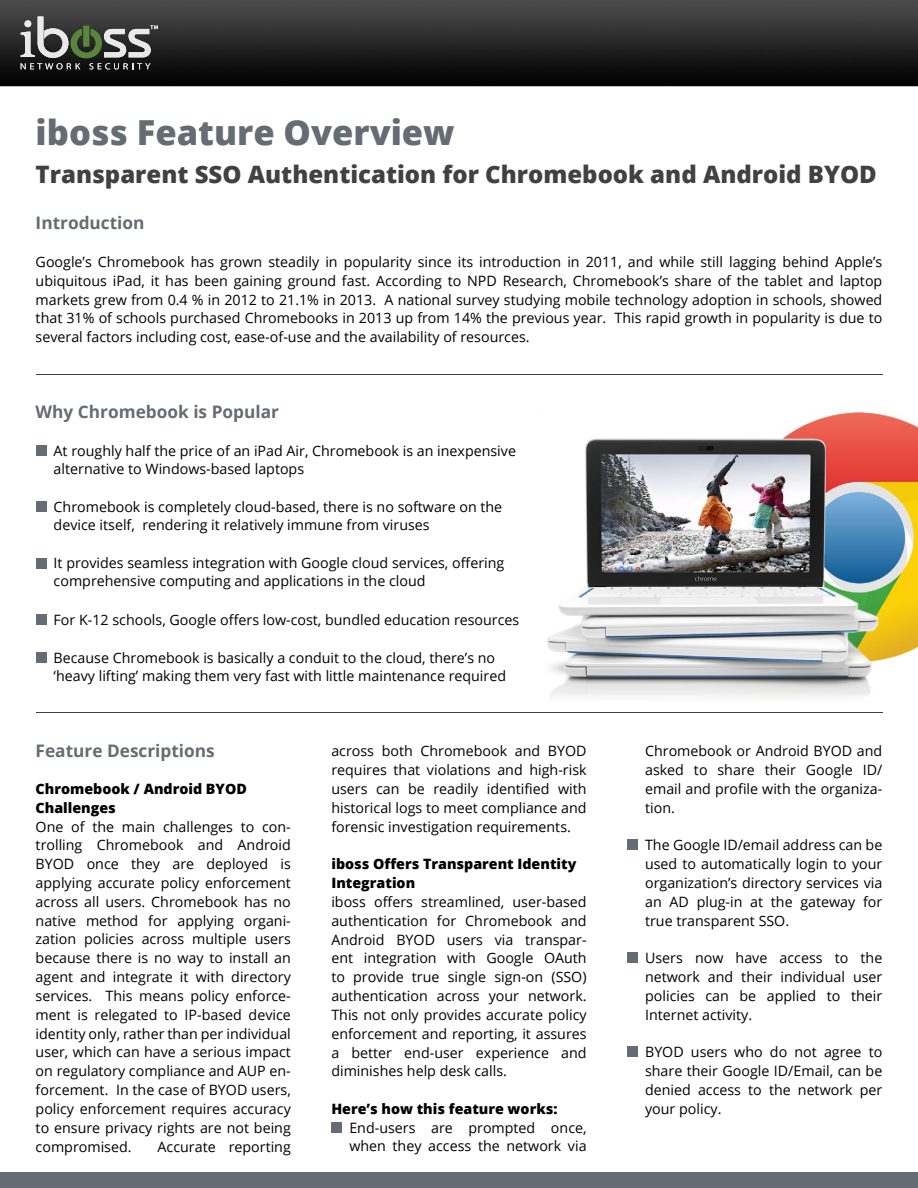
<style>
.page{position:relative;width:918px;height:1188px;background:#fff}
.page>*{position:absolute;margin:0;border:0;box-sizing:border-box;transform-origin:0 0}
.t1{font:800 34.5px "Open Sans";color:#666c73}
.t2{font:800 24px "Open Sans";color:#414042}
.t3{font:700 17.25px "Open Sans";color:#666c73}
.t4{font:14.25px/18.8px "Open Sans";color:#000;text-align:justify}
.t5{font:800 14.25px/18.8px "Open Sans";color:#000}
</style>
<div class="page">
<div style="left:0;top:1173px;width:918px;height:15px;background:#666c73"></div>
<div style="left:36px;top:445px;width:10px;height:11px;background:#666c73"></div>
<div style="left:36px;top:501px;width:10px;height:11px;background:#666c73"></div>
<div style="left:36px;top:558px;width:10px;height:10px;background:#666c73"></div>
<div style="left:36px;top:614px;width:10px;height:11px;background:#666c73"></div>
<div style="left:36px;top:652px;width:10px;height:11px;background:#666c73"></div>
<hr style="left:36px;top:374px;width:846px;height:1px;background:#414042">
<div style="left:331px;top:1122px;width:11px;height:11px;background:#666c73"></div>
<div style="left:627px;top:840px;width:11px;height:10px;background:#666c73"></div>
<div style="left:627px;top:952px;width:11px;height:11px;background:#666c73"></div>
<div style="left:627px;top:1046px;width:11px;height:11px;background:#666c73"></div>
<img style="left:547px;top:413px;width:371px;height:300px">
<hr style="left:36px;top:712px;width:846px;height:1px;background:#414042">
<img style="left:0;top:0;width:918px;height:86px">
<img style="left:38px;top:17px;width:30px;height:3px">
<svg style="left:21px;top:20px;width:137px;height:49px"></svg>
<h1 class="t1" style="left:36px;top:106px;width:421px">iboss Feature Overview</h1>
<h2 class="t2" style="left:36px;top:156px;width:843px">Transparent SSO Authentication for Chromebook and Android BYOD</h2>
<p class="t3" style="left:36px;top:211px;width:110px">Introduction</p>
<p class="t4" style="left:36px;top:252px;width:848px">Google’s Chromebook has grown steadily in popularity since its introduction in 2011, and while still lagging behind Apple’s ubiquitous iPad, it has been gaining ground fast. According to NPD Research, Chromebook’s share of the tablet and laptop markets grew from 0.4 % in 2012 to 21.1% in 2013. A national survey studying mobile technology adoption in schools, showed that 31% of schools purchased Chromebooks in 2013 up from 14% the previous year. This rapid growth in popularity is due to several factors including cost, ease-of-use and the availability of resources.</p>
<p class="t3" style="left:36px;top:399px;width:245px">Why Chromebook is Popular</p>
<p class="t4" style="left:54px;top:441px;width:464px;line-height:18px">At roughly half the price of an iPad Air, Chromebook is an inexpensive alternative to Windows-based laptops</p>
<p class="t4" style="left:54px;top:498px;width:450px;line-height:18px">Chromebook is completely cloud-based, there is no software on the device itself, rendering it relatively immune from viruses</p>
<p class="t4" style="left:54px;top:554px;width:452px;line-height:18px">It provides seamless integration with Google cloud services, offering comprehensive computing and applications in the cloud</p>
<p class="t4" style="left:54px;top:610px;width:467px">For K-12 schools, Google offers low-cost, bundled education resources</p>
<p class="t4" style="left:54px;top:648px;width:454px;line-height:18px">Because Chromebook is basically a conduit to the cloud, there’s no ‘heavy lifting’ making them very fast with little maintenance required</p>
<p class="t3" style="left:36px;top:739px;width:181px">Feature Descriptions</p>
<p class="t5" style="left:36px;top:779px;width:213px">Chromebook / Android BYOD<br>Challenges</p>
<p class="t4" style="left:36px;top:817px;width:257px">One of the main challenges to con&shy;trolling Chromebook and Android BYOD once they are deployed is applying accurate policy enforcement across all users. Chromebook has no native method for applying organi&shy;zation policies across multiple users because there is no way to install an agent and integrate it with directory services. This means policy enforce&shy;ment is relegated to IP-based device identity only, rather than per individual user, which can have a serious impact on regulatory compliance and AUP en&shy;forcement. In the case of BYOD users, policy enforcement requires accuracy to ensure privacy rights are not being compromised.</p>
<p class="t4" style="left:158px;top:1137px;width:135px">Accurate reporting</p>
<p class="t4" style="left:331px;top:741px;width:257px">across both Chromebook and BYOD requires that violations and high-risk users can be readily identified with historical logs to meet compliance and forensic investigation requirements.</p>
<p class="t5" style="left:331px;top:854px;width:247px">iboss Offers Transparent Identity<br>Integration</p>
<p class="t4" style="left:331px;top:892px;width:257px">iboss offers streamlined, user-based authentication for Chromebook and Android BYOD users via transpar&shy;ent integration with Google OAuth to provide true single sign-on (SSO) authentication across your network.<br>This not only provides accurate policy enforcement and reporting, it assures a better end-user experience and diminishes help desk calls.</p>
<p class="t5" style="left:331px;top:1099px;width:228px">Here’s how this feature works:</p>
<p class="t4" style="left:349px;top:1118px;width:239px">End-users are prompted once, when they access the network via</p>
<p class="t4" style="left:645px;top:741px;width:239px">Chromebook or Android BYOD and asked to share their Google ID/ email and profile with the organiza&shy;tion.</p>
<p class="t4" style="left:645px;top:835px;width:239px">The Google ID/email address can be used to automatically login to your organization’s directory services via an AD plug-in at the gateway for true transparent SSO.</p>
<p class="t4" style="left:645px;top:948px;width:239px">Users now have access to the network and their individual user policies can be applied to their Internet activity.</p>
<p class="t4" style="left:645px;top:1042px;width:239px">BYOD users who do not agree to share their Google ID/Email, can be denied access to the network per your policy.</p>
</div>
